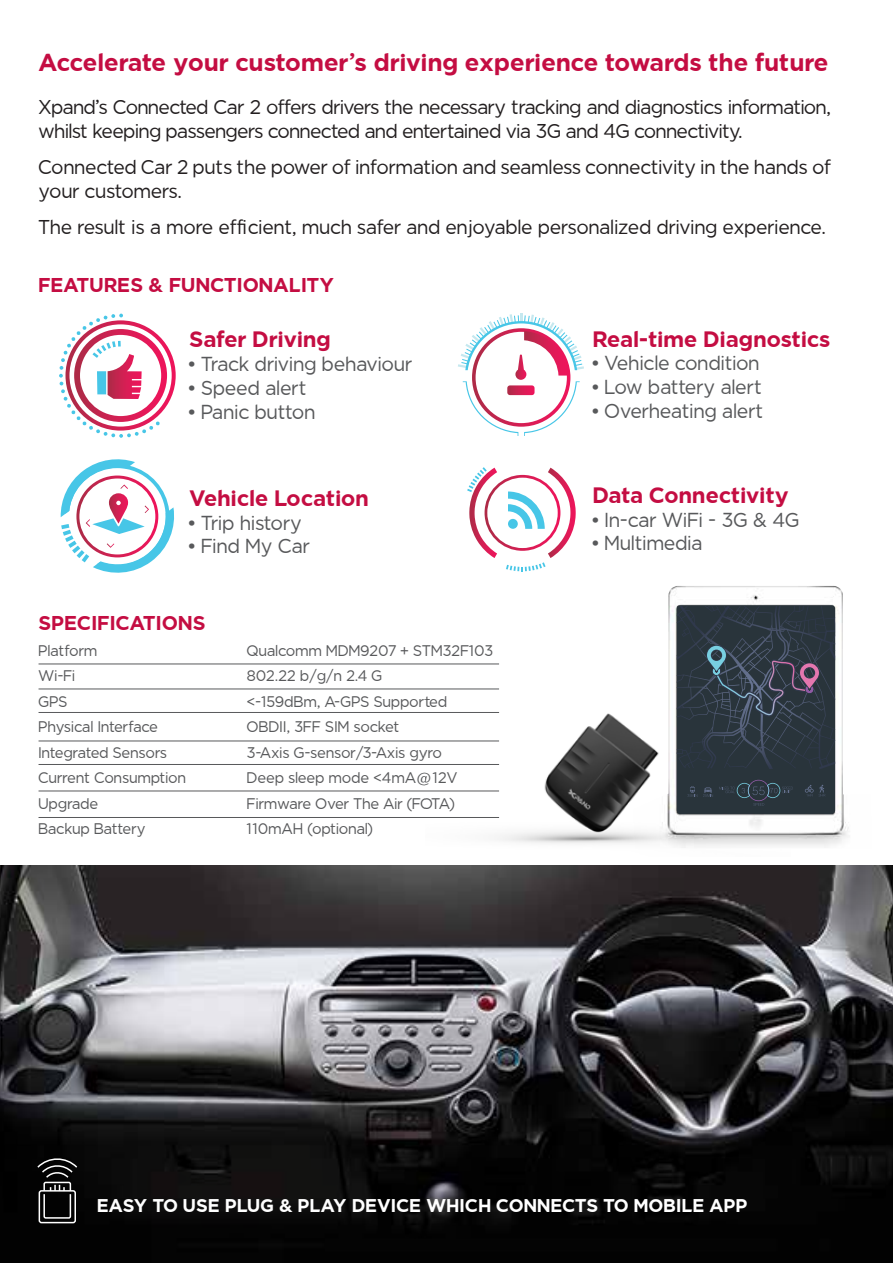
<style>
.page{position:relative;width:893px;height:1263px;background:#fff}
.page>*{position:absolute;margin:0;border:0;box-sizing:border-box;transform-origin:0 0}
.t1{font:700 24px "Axiata";letter-spacing:-.02em;color:#c40d42}
.t2{font:700 21.75px "Axiata";letter-spacing:-.02em;color:#c40d42}
.t3{font:19.8px "Axiata";letter-spacing:-.02em;color:#58595b}
.t4{font:19.5px/24px "Axiata";letter-spacing:-.035em;color:#231f20}
.t5{font:700 19.5px "Axiata";letter-spacing:-.015em;color:#c40d42}
.t6{font:700 18px "Axiata";letter-spacing:-.015em;color:#fff}
.t7{font:15px/25.5px "Axiata";letter-spacing:-.02em;color:#58595b}
</style>
<div class="page">
<img style="left:0;top:866px;width:893px;height:397px">
<svg style="left:59px;top:314px;width:117px;height:124px"></svg>
<svg style="left:60px;top:459px;width:114px;height:114px"></svg>
<svg style="left:458px;top:314px;width:126px;height:122px"></svg>
<div style="left:39px;top:1190px;width:37px;height:33px;border:2px solid #fff;border-radius:2px"></div>
<svg style="left:36px;top:1156px;width:43px;height:63px;background:#2f2f2f"></svg>
<hr style="left:39px;top:664px;width:460px;height:1px;background:#58595b">
<hr style="left:39px;top:689px;width:460px;height:1px;background:#58595b">
<hr style="left:39px;top:712px;width:460px;height:1px;background:#58595b">
<hr style="left:39px;top:741px;width:460px;height:1px;background:#58595b">
<hr style="left:39px;top:764px;width:460px;height:1px;background:#58595b">
<hr style="left:39px;top:791px;width:460px;height:1px;background:#58595b">
<hr style="left:39px;top:817px;width:460px;height:1px;background:#58595b">
<svg style="left:467px;top:467px;width:109px;height:104px"></svg>
<img style="left:668px;top:586px;width:181px;height:261px">
<svg style="left:677px;top:605px;width:158px;height:209px;background:#313b45"></svg>
<img style="left:425px;top:685px;width:365px;height:163px">
<p class="t1" style="left:38px;top:47px;width:792px">Accelerate your customer’s driving experience towards the future</p>
<p class="t4" style="left:38px;top:94px;width:794px">Xpand’s Connected Car 2 offers drivers the necessary tracking and diagnostics information, whilst keeping passengers connected and entertained via 3G and 4G connectivity.</p>
<p class="t4" style="left:38px;top:154px;width:794px">Connected Car 2 puts the power of information and seamless connectivity in the hands of your customers.</p>
<p class="t4" style="left:38px;top:214px;width:789px">The result is a more efficient, much safer and enjoyable personalized driving experience.</p>
<p class="t5" style="left:38px;top:273px;width:298px">FEATURES &amp; FUNCTIONALITY</p>
<p class="t2" style="left:189px;top:326px;width:143px">Safer Driving</p>
<p class="t3" style="left:189px;top:352px;width:225px">• Track driving behaviour</p>
<p class="t3" style="left:189px;top:376px;width:120px">• Speed alert</p>
<p class="t3" style="left:189px;top:399px;width:128px">• Panic button</p>
<p class="t2" style="left:189px;top:484px;width:181px">Vehicle Location</p>
<p class="t3" style="left:189px;top:511px;width:115px">• Trip history</p>
<p class="t3" style="left:189px;top:534px;width:122px">• Find My Car</p>
<p class="t5" style="left:38px;top:610px;width:169px">SPECIFICATIONS</p>
<p class="t7" style="left:38px;top:637px;width:149px">Platform<br>Wi-Fi<br>GPS<br>Physical Interface<br>Integrated Sensors<br>Current Consumption<br>Upgrade<br>Backup Battery</p>
<p class="t7" style="left:247px;top:637px;width:248px">Qualcomm MDM9207 + STM32F103<br>802.22 b/g/n 2.4 G<br>&lt;-159dBm, A-GPS Supported<br>OBDII, 3FF SIM socket<br>3-Axis G-sensor/3-Axis gyro<br>Deep sleep mode &lt;4mA@12V<br>Firmware Over The Air (FOTA)<br>110mAH (optional)</p>
<p class="t2" style="left:592px;top:325px;width:240px">Real-time Diagnostics</p>
<p class="t3" style="left:592px;top:351px;width:169px">• Vehicle condition</p>
<p class="t3" style="left:592px;top:375px;width:171px">• Low battery alert</p>
<p class="t3" style="left:592px;top:398px;width:173px">• Overheating alert</p>
<p class="t2" style="left:592px;top:481px;width:198px">Data Connectivity</p>
<p class="t3" style="left:592px;top:507px;width:209px">• In-car WiFi - 3G &amp; 4G</p>
<p class="t3" style="left:592px;top:531px;width:112px">• Multimedia</p>
<p class="t6" style="left:97px;top:1193px;width:653px">EASY TO USE PLUG &amp; PLAY DEVICE WHICH CONNECTS TO MOBILE APP</p>
</div>
